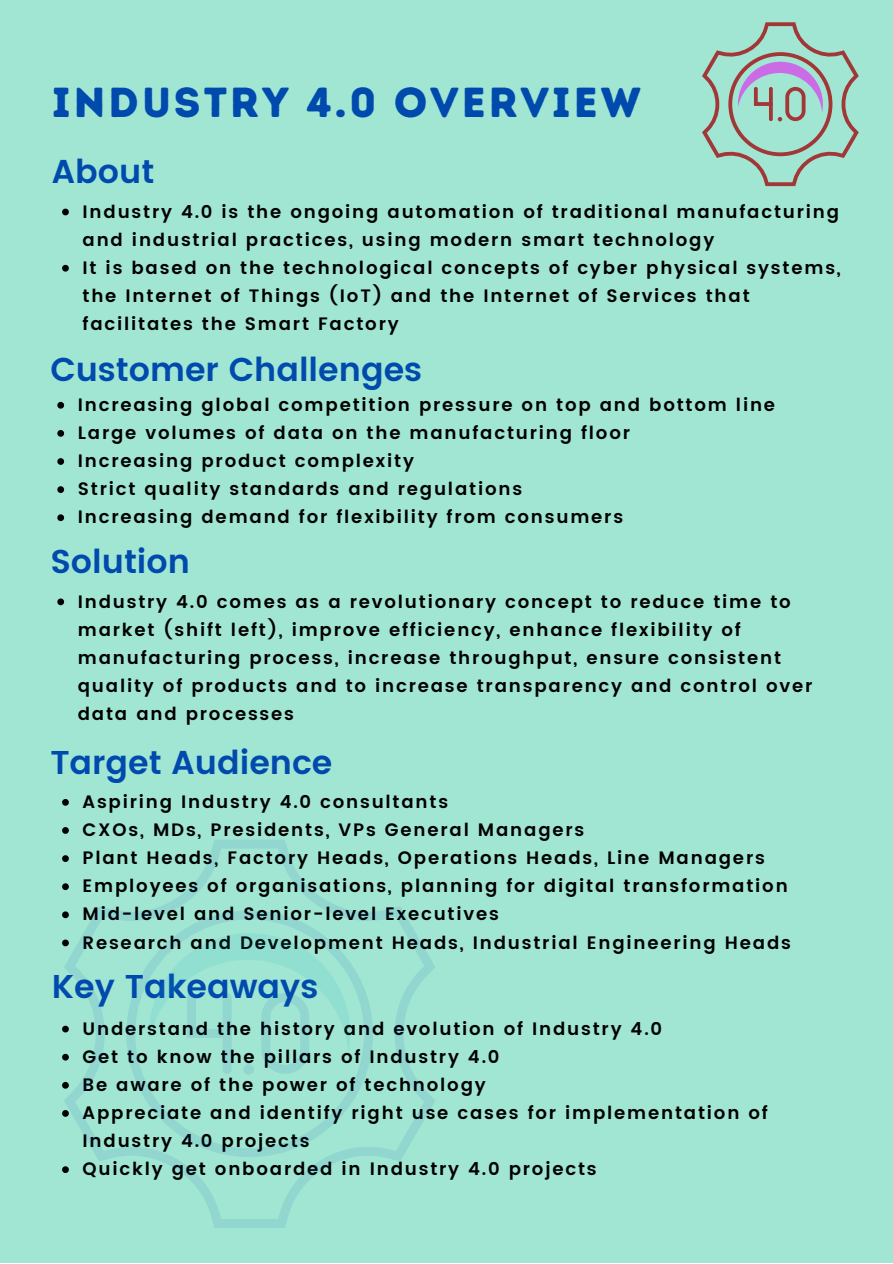
<style>
.page{position:relative;width:893px;height:1264px;background:#fff}
.page>*{position:absolute;margin:0;border:0;box-sizing:border-box;transform-origin:0 0}
.t1{font:42px "Intro Rust Base";letter-spacing:.07em;color:#004aad}
.t2{font:600 33px "Poppins";color:#004aad}
.t3{font:600 18px/28px "Poppins";letter-spacing:.1em;color:#000}
</style>
<div class="page">
<div style="left:0;top:0;width:892px;height:1262px;background:#a1e6d3"></div>
<svg style="left:62px;top:799px;width:7px;height:6px"></svg>
<svg style="left:62px;top:827px;width:7px;height:6px"></svg>
<svg style="left:62px;top:855px;width:2px;height:7px"></svg>
<svg style="left:62px;top:883px;width:2px;height:7px"></svg>
<svg style="left:62px;top:911px;width:2px;height:7px"></svg>
<svg style="left:64px;top:840px;width:371px;height:387px"></svg>
<svg style="left:62px;top:209px;width:7px;height:6px"></svg>
<svg style="left:62px;top:265px;width:7px;height:6px"></svg>
<svg style="left:57px;top:402px;width:7px;height:6px"></svg>
<svg style="left:57px;top:430px;width:7px;height:7px"></svg>
<svg style="left:57px;top:458px;width:7px;height:7px"></svg>
<svg style="left:57px;top:486px;width:7px;height:7px"></svg>
<svg style="left:57px;top:514px;width:7px;height:7px"></svg>
<svg style="left:57px;top:598px;width:7px;height:7px"></svg>
<svg style="left:702px;top:22px;width:156px;height:164px"></svg>
<p class="t1" style="left:52px;top:78px;width:590px">INDUSTRY 4.0 OVERVIEW</p>
<p class="t2" style="left:52px;top:153px;width:104px">About</p>
<p class="t3" style="left:83px;top:197px;width:758px">Industry 4.0 is the ongoing automation of traditional manufacturing and industrial practices, using modern smart technology</p>
<p class="t3" style="left:83px;top:253px;width:759px">It is based on the technological concepts of cyber physical systems, the Internet of Things (IoT) and the Internet of Services that facilitates the Smart Factory</p>
<p class="t2" style="left:50px;top:350px;width:373px">Customer Challenges</p>
<p class="t3" style="left:78px;top:390px;width:698px">Increasing global competition pressure on top and bottom line</p>
<p class="t3" style="left:78px;top:419px;width:553px">Large volumes of data on the manufacturing floor</p>
<p class="t3" style="left:78px;top:447px;width:337px">Increasing product complexity</p>
<p class="t3" style="left:78px;top:475px;width:446px">Strict quality standards and regulations</p>
<p class="t3" style="left:78px;top:503px;width:547px">Increasing demand for flexibility from consumers</p>
<p class="t2" style="left:50px;top:542px;width:141px">Solution</p>
<p class="t3" style="left:78px;top:587px;width:736px">Industry 4.0 comes as a revolutionary concept to reduce time to market (shift left), improve efficiency, enhance flexibility of manufacturing process, increase throughput, ensure consistent quality of products and to increase transparency and control over data and processes</p>
<p class="t2" style="left:50px;top:743px;width:283px">Target Audience</p>
<p class="t3" style="left:83px;top:787px;width:367px">Aspiring Industry 4.0 consultants</p>
<p class="t3" style="left:83px;top:815px;width:503px">CXOs, MDs, Presidents, VPs General Managers</p>
<p class="t3" style="left:83px;top:844px;width:683px">Plant Heads, Factory Heads, Operations Heads, Line Managers</p>
<p class="t3" style="left:83px;top:872px;width:706px">Employees of organisations, planning for digital transformation</p>
<p class="t3" style="left:83px;top:900px;width:418px">Mid-level and Senior-level Executives</p>
<p class="t3" style="left:83px;top:928px;width:709px">Research and Development Heads, Industrial Engineering Heads</p>
<p class="t2" style="left:52px;top:967px;width:268px">Key Takeaways</p>
<p class="t3" style="left:83px;top:1014px;width:581px">Understand the history and evolution of Industry 4.0</p>
<p class="t3" style="left:83px;top:1042px;width:418px">Get to know the pillars of Industry 4.0</p>
<p class="t3" style="left:83px;top:1070px;width:404px">Be aware of the power of technology</p>
<p class="t3" style="left:83px;top:1098px;width:686px">Appreciate and identify right use cases for implementation of<br>Industry 4.0 projects</p>
<p class="t3" style="left:83px;top:1154px;width:515px">Quickly get onboarded in Industry 4.0 projects</p>
</div>
